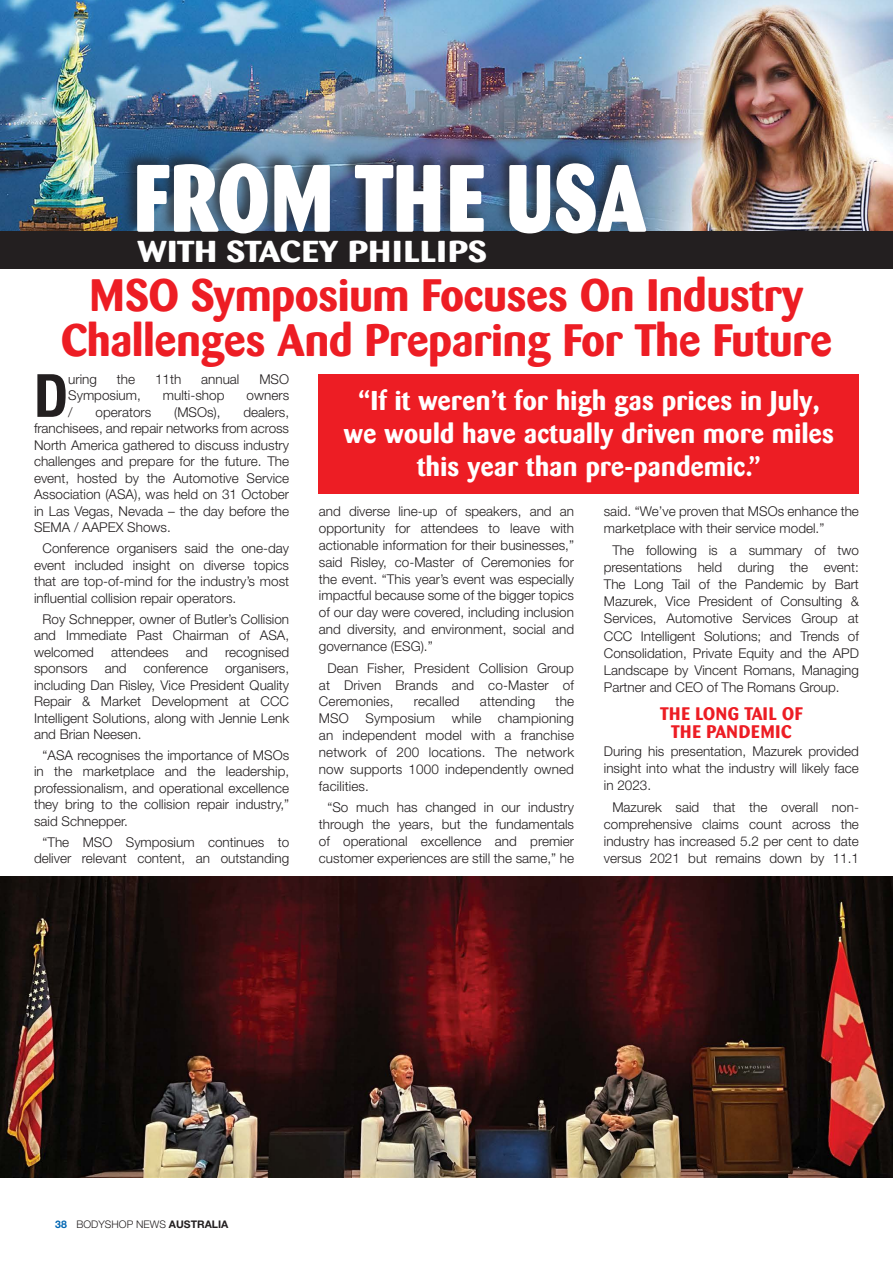
<style>
.page{position:relative;width:893px;height:1263px;background:#fff}
.page>*{position:absolute;margin:0;border:0;box-sizing:border-box;transform-origin:0 0}
.t1{font:800 94.5px "Barmeno";letter-spacing:.02em;color:#fff;scale:.85 1}
.t2{font:700 condensed 59.7px "Helvetica Neue LT Pro";color:#231f20}
.t3{font:700 45px/45px "Barmeno";color:#ed1d24;text-align:center}
.t4{font:700 30px "Barmeno";letter-spacing:.02em;color:#fff;scale:1.2 1}
.t5{font:700 27px/33px "Barmeno";letter-spacing:.015em;color:#fff;text-align:center}
.t6{font:700 18px/18.8px "Barmeno";letter-spacing:.035em;color:#ed1d24;text-align:center}
.t7{font:300 13.5px/16.5px "Helvetica Neue LT Pro";color:#231f20;text-align:justify}
.t8{font:300 10.5px "Helvetica Neue LT Pro";color:#231f20}
.s1{font-weight:700;color:#0066b3}
.s2{font-weight:700}
</style>
<div class="page">
<img style="left:0;top:0;width:893px;height:232px">
<div style="left:0;top:232px;width:893px;height:37px;background:#231f20"></div>
<div style="left:122px;top:148px;width:527px;height:88px;background:#231f20;opacity:.65"></div>
<div style="left:319px;top:374px;width:540px;height:119px;background:#ed1d24"></div>
<img style="left:0;top:876px;width:893px;height:302px">
<h1 class="t1" style="left:134px;top:140px;width:604px">FROM THE USA</h1>
<h3 class="t4" style="left:137px;top:233px;width:293px">WITH STACEY PHILLIPS</h3>
<h3 class="t3" style="left:61px;top:272px;width:772px">MSO Symposium Focuses On Industry<br>Challenges And Preparing For The Future</h3>
<h2 class="t2" style="left:34px;top:359px;width:36px">D</h2>
<p class="t7" style="left:68px;top:370px;width:30px">uring</p>
<p class="t7" style="left:117px;top:370px;width:20px">the</p>
<p class="t7" style="left:155px;top:370px;width:28px">11th</p>
<p class="t7" style="left:201px;top:370px;width:40px">annual</p>
<p class="t7" style="left:259px;top:370px;width:31px">MSO</p>
<h3 class="t5" style="left:344px;top:384px;width:491px">“If it weren’t for high gas prices in July, we would have actually driven more miles this year than pre-pandemic.”</h3>
<p class="t7" style="left:319px;top:502px;width:257px;line-height:17px">and diverse line-up of speakers, and an opportunity for attendees to leave with actionable information for their businesses,” said Risley, co-Master of Ceremonies for the event. “This year’s event was especially impactful because some of the bigger topics of our day were covered, including inclusion and diversity, and environment, social and governance (ESG).”</p>
<p class="t7" style="left:319px;top:659px;width:257px;line-height:17px;text-indent:9px">Dean Fisher, President Collision Group at Driven Brands and co-Master of Ceremonies,</p>
<p class="t7" style="left:68px;top:387px;width:74px">Symposium,</p>
<p class="t7" style="left:163px;top:387px;width:63px">multi-shop</p>
<p class="t7" style="left:247px;top:387px;width:44px">owners</p>
<p class="t7" style="left:68px;top:403px;width:6px">/</p>
<p class="t7" style="left:96px;top:403px;width:57px">operators</p>
<p class="t7" style="left:174px;top:403px;width:48px">(MSOs),</p>
<p class="t7" style="left:34px;top:403px;width:257px;text-indent:209px">dealers, franchisees, and repair networks from across North America gathered to discuss industry challenges and prepare for the future. The event, hosted by the Automotive Service Association (ASA), was held on 31 October in Las Vegas, Nevada – the day before the SEMA / AAPEX Shows.</p>
<p class="t7" style="left:34px;top:540px;width:257px;text-indent:9px">Conference organisers said the one-day event included insight on diverse topics that are top-of-mind for the industry’s most influential collision repair operators.</p>
<p class="t7" style="left:34px;top:610px;width:257px;text-indent:9px">Roy Schnepper, owner of Butler’s Collision and Immediate Past Chairman of ASA, welcomed</p>
<p class="t7" style="left:604px;top:502px;width:257px;line-height:17.2px">said. “We’ve proven that MSOs enhance the marketplace with their service model.”</p>
<p class="t7" style="left:604px;top:541px;width:257px;line-height:17.2px;text-indent:9px">The following is a summary of two presentations held during the event:<br>The Long Tail of the Pandemic by Bart Mazurek, Vice President of Consulting &amp; Services, Automotive Services Group at CCC Intelligent Solutions; and Trends of Consolidation, Private Equity and the APD Landscape by Vincent Romans, Managing Partner and CEO of The Romans Group.</p>
<h3 class="t6" style="left:660px;top:704px;width:144px">THE LONG TAIL OF<br>THE PANDEMIC</h3>
<p class="t7" style="left:604px;top:742px;width:257px;line-height:17.2px">During his presentation, Mazurek provided insight into what the industry will likely face in 2023.</p>
<p class="t7" style="left:604px;top:798px;width:257px;line-height:17.2px;text-indent:9px">Mazurek said that the overall non&shy;comprehensive claims count across the industry has increased 5.2 per cent to date versus 2021 but remains down by 11.1</p>
<p class="t7" style="left:111px;top:643px;width:59px">attendees</p>
<p class="t7" style="left:186px;top:643px;width:24px">and</p>
<p class="t7" style="left:225px;top:643px;width:66px">recognised</p>
<p class="t7" style="left:34px;top:660px;width:257px;text-indent:191px">organisers, including Dan Risley, Vice President Quality Repair &amp; Market Development at CCC Intelligent Solutions, along with Jennie Lenk and Brian Neesen.</p>
<p class="t7" style="left:34px;top:746px;width:257px;text-indent:9px">“ASA recognises the importance of MSOs in the marketplace and the leadership, professionalism, and operational excellence they bring to the collision repair industry,” said Schnepper.</p>
<p class="t7" style="left:34px;top:833px;width:257px;text-align:right">“The MSO Symposium continues to deliver relevant content, an outstanding</p>
<p class="t7" style="left:34px;top:660px;width:55px">sponsors</p>
<p class="t7" style="left:105px;top:660px;width:24px">and</p>
<p class="t7" style="left:144px;top:660px;width:66px">conference</p>
<p class="t7" style="left:319px;top:693px;width:257px;line-height:17px;text-indent:237px">the MSO Symposium while championing an independent model with a franchise network of 200 locations. The network now supports 1000 independently owned facilities.</p>
<p class="t7" style="left:319px;top:799px;width:257px;line-height:17px;text-indent:9px">“So much has changed in our industry through the years, but the fundamentals of operational excellence and premier customer experiences are still the same,” he</p>
<p class="t7" style="left:414px;top:693px;width:47px">recalled</p>
<p class="t7" style="left:480px;top:693px;width:57px">attending</p>
<p class="t8" style="left:55px;top:1218px;width:175px"><span class="s1">38</span> BODYSHOP NEWS <span class="s2">AUSTRALIA</span></p>
</div>
